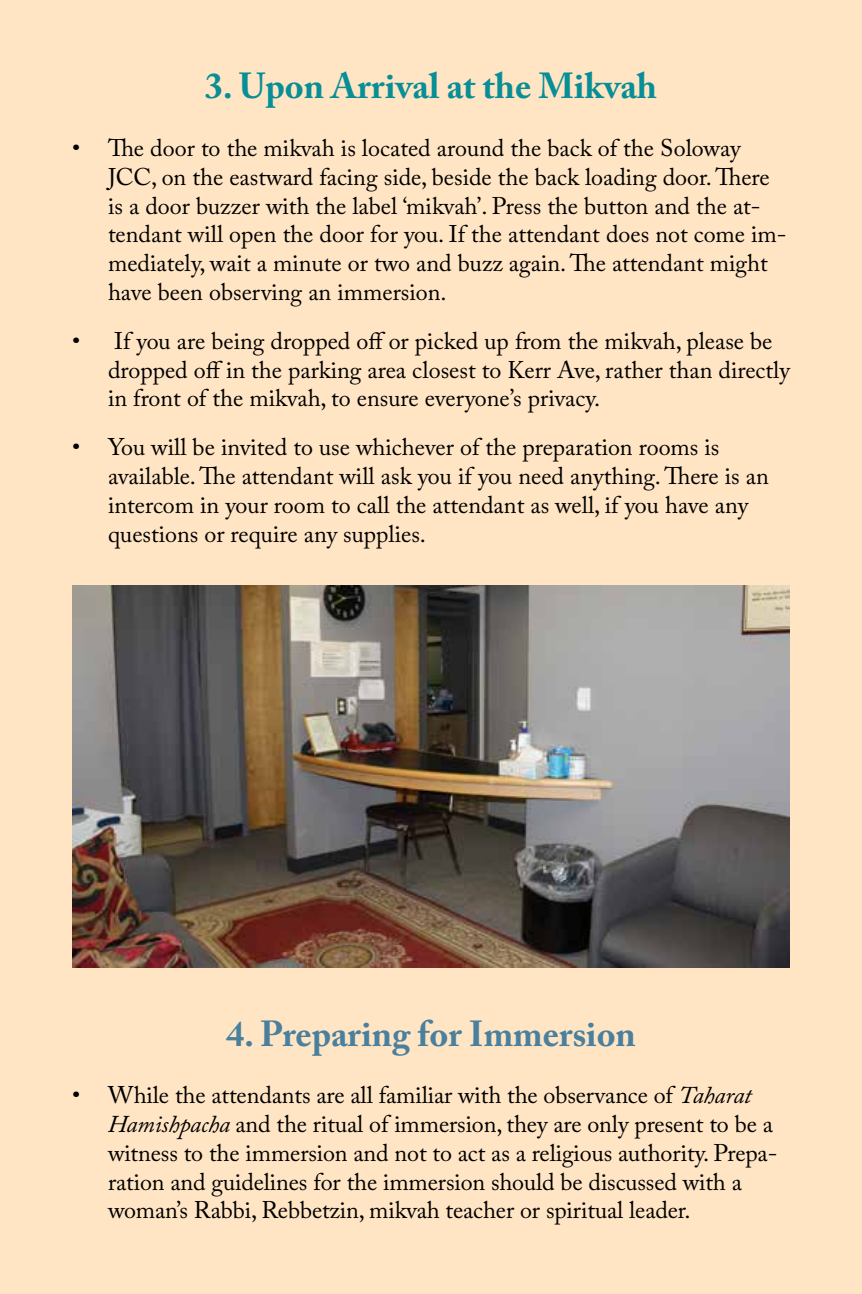
<style>
.page{position:relative;width:862px;height:1294px;background:#ffe5c4}
.page>*{position:absolute;margin:0;border:0;box-sizing:border-box;transform-origin:0 0}
.t1{font:700 36px "Adobe Caslon Pro";color:#078e96}
.t2{font:700 36px "Adobe Caslon Pro";color:#4a809e}
.t3{font:24px/28.8px "Adobe Caslon Pro";color:#000}
.s1{font-style:italic}
</style>
<div class="page">
<img style="left:72px;top:586px;width:718px;height:382px">
<h1 class="t1" style="left:205px;top:65px;width:454px">3. Upon Arrival at the Mikvah</h1>
<p class="t3" style="left:108px;top:133px;width:680px;text-indent:-36px">• The door to the mikvah is located around the back of the Soloway JCC, on the eastward facing side, beside the back loading door. There is a door buzzer with the label ‘mikvah’. Press the button and the at&shy;tendant will open the door for you. If the attendant does not come im&shy;mediately, wait a minute or two and buzz again. The attendant might have been observing an immersion.</p>
<p class="t3" style="left:108px;top:326px;width:684px;text-indent:-36px">• If you are being dropped off or picked up from the mikvah, please be dropped off in the parking area closest to Kerr Ave, rather than directly in front of the mikvah, to ensure everyone’s privacy.</p>
<p class="t3" style="left:108px;top:433px;width:662px;text-indent:-36px">• You will be invited to use whichever of the preparation rooms is available. The attendant will ask you if you need anything. There is an intercom in your room to call the attendant as well, if you have any questions or require any supplies.</p>
<h1 class="t2" style="left:226px;top:1012px;width:411px">4. Preparing for Immersion</h1>
<p class="t3" style="left:108px;top:1081px;width:671px;text-indent:-36px">• While the attendants are all familiar with the observance of <span class="s1">Taharat Hamishpacha</span> and the ritual of immersion, they are only present to be a witness to the immersion and not to act as a religious authority. Prepa&shy;ration and guidelines for the immersion should be discussed with a woman’s Rabbi, Rebbetzin, mikvah teacher or spiritual leader.</p>
</div>
